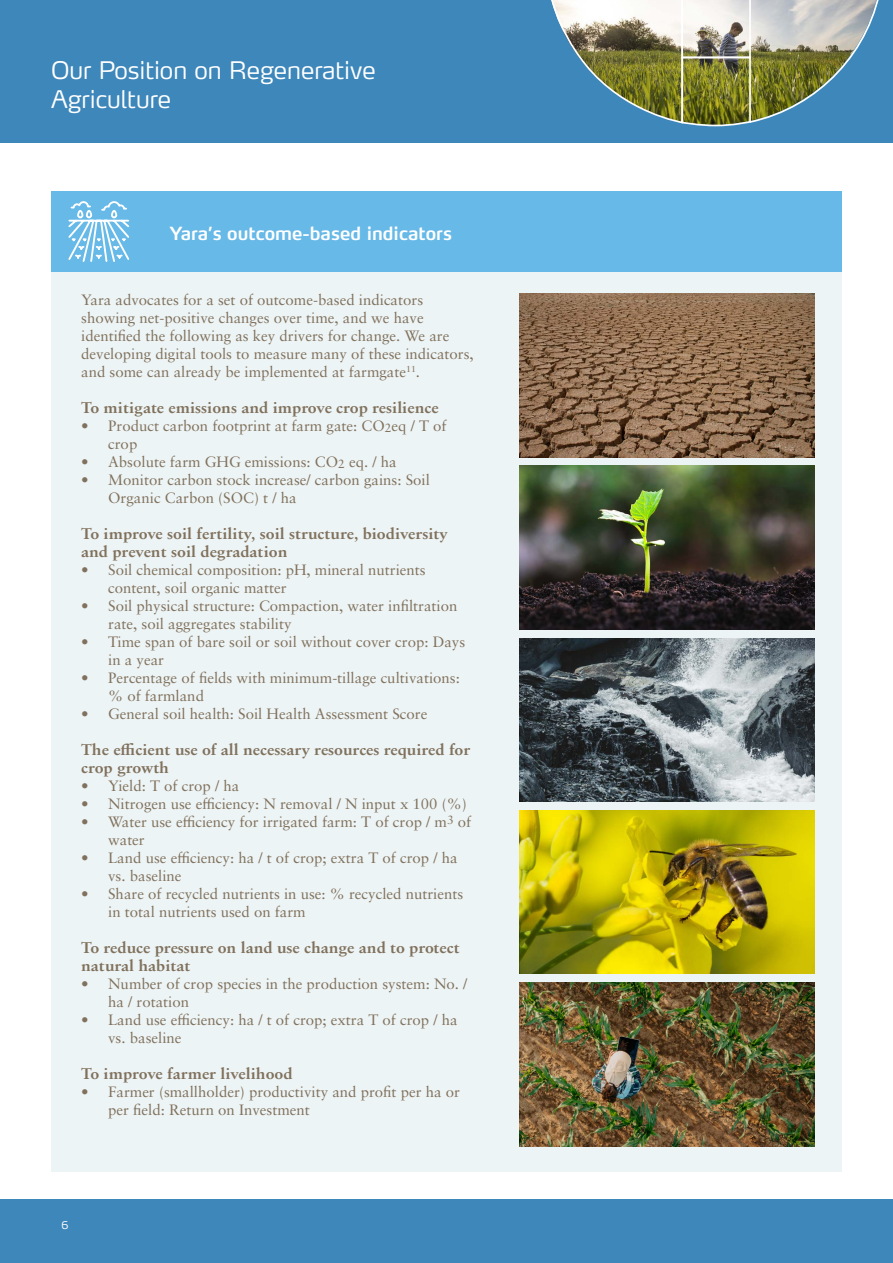
<style>
.page{position:relative;width:893px;height:1263px;background:#fff}
.page>*{position:absolute;margin:0;border:0;box-sizing:border-box;transform-origin:0 0}
.t1{font:300 24px/28.8px "Yara Max LF";color:#fff}
.t2{font:600 18px "Yara Max LF";color:#fff}
.t3{font:15px/18px "Sabon LT Pro";color:#80715d}
.t4{font:700 15px/18px "Sabone Text";color:#80715d}
.t5{font:300 10.5px "Yara Max LF";color:#fff}
</style>
<div class="page">
<div style="left:51px;top:191px;width:791px;height:980px;background:#edf4f5"></div>
<div style="left:0;top:0;width:893px;height:142px;background:#3e87bb"></div>
<img style="left:551px;top:0;width:328px;height:127px">
<div style="left:51px;top:191px;width:791px;height:81px;background:#67b9e8"></div>
<svg style="left:68px;top:201px;width:62px;height:61px"></svg>
<img style="left:519px;top:293px;width:295px;height:164px">
<img style="left:519px;top:466px;width:295px;height:163px">
<img style="left:519px;top:638px;width:295px;height:163px">
<img style="left:519px;top:810px;width:295px;height:164px">
<img style="left:519px;top:982px;width:295px;height:164px">
<div style="left:0;top:1199px;width:893px;height:64px;background:#3e87bb"></div>
<p class="t1" style="left:51px;top:55px;width:326px">Our Position on Regenerative<br>Agriculture</p>
<p class="t2" style="left:170px;top:222px;width:284px">Yara’s outcome-based indicators</p>
<p class="t3" style="left:81px;top:290px;width:394px">Yara advocates for a set of outcome-based indicators showing net-positive changes over time, and we have identifed the following as key drivers for change. We are developing digital tools to measure many of these indicators, and some can already be implemented at farmgate<sup>11</sup>.</p>
<h5 class="t4" style="left:81px;top:399px;width:359px">To mitigate emissions and improve crop resilience</h5>
<p class="t3" style="left:108px;top:416px;width:340px;text-indent:-27px">• Product carbon footprint at farm gate: CO<sub>2</sub>eq / T of crop</p>
<p class="t3" style="left:81px;top:452px;width:317px">• Absolute farm GHG emissions: CO<sub>2</sub> eq. / ha</p>
<p class="t3" style="left:108px;top:470px;width:323px;text-indent:-27px">• Monitor carbon stock increase/ carbon gains: Soil<br>Organic Carbon (SOC) t / ha</p>
<h5 class="t4" style="left:81px;top:525px;width:368px">To improve soil fertility, soil structure, biodiversity and prevent soil degradation</h5>
<p class="t3" style="left:108px;top:560px;width:319px;text-indent:-27px">• Soil chemical composition: pH, mineral nutrients content, soil organic matter</p>
<p class="t3" style="left:108px;top:596px;width:351px;text-indent:-27px">• Soil physical structure: Compaction, water infltration rate, soil aggregates stability</p>
<p class="t3" style="left:108px;top:632px;width:359px;text-indent:-27px">• Time span of bare soil or soil without cover crop: Days in a year</p>
<p class="t3" style="left:108px;top:668px;width:353px;text-indent:-27px">• Percentage of felds with minimum-tillage cultivations: % of farmland</p>
<p class="t3" style="left:81px;top:704px;width:348px">• General soil health: Soil Health Assessment Score</p>
<h5 class="t4" style="left:81px;top:741px;width:391px">The efficient use of all necessary resources required for</h5>
<p class="t4" style="left:81px;top:759px;width:89px">crop growth</p>
<p class="t3" style="left:81px;top:776px;width:160px">• Yield: T of crop / ha</p>
<p class="t3" style="left:81px;top:794px;width:387px">• Nitrogen use efciency: N removal / N input x 100 (%)</p>
<p class="t3" style="left:108px;top:812px;width:365px;text-indent:-27px">• Water use efciency for irrigated farm: T of crop / m<sup>3</sup> of water</p>
<p class="t3" style="left:108px;top:848px;width:351px;text-indent:-27px">• Land use efciency: ha / t of crop; extra T of crop / ha vs. baseline</p>
<p class="t3" style="left:108px;top:884px;width:357px;text-indent:-27px">• Share of recycled nutrients in use: % recycled nutrients in total nutrients used on farm</p>
<h5 class="t4" style="left:81px;top:939px;width:380px">To reduce pressure on land use change and to protect natural habitat</h5>
<p class="t3" style="left:108px;top:974px;width:361px;text-indent:-27px">• Number of crop species in the production system: No. / ha / rotation</p>
<p class="t3" style="left:108px;top:1010px;width:351px;text-indent:-27px">• Land use efciency: ha / t of crop; extra T of crop / ha vs. baseline</p>
<h5 class="t4" style="left:81px;top:1065px;width:213px">To improve farmer livelihood</h5>
<p class="t3" style="left:108px;top:1082px;width:353px;text-indent:-27px">• Farmer (smallholder) productivity and proft per ha or per feld: Return on Investment</p>
<p class="t5" style="left:61px;top:1218px;width:9px">6</p>
</div>
